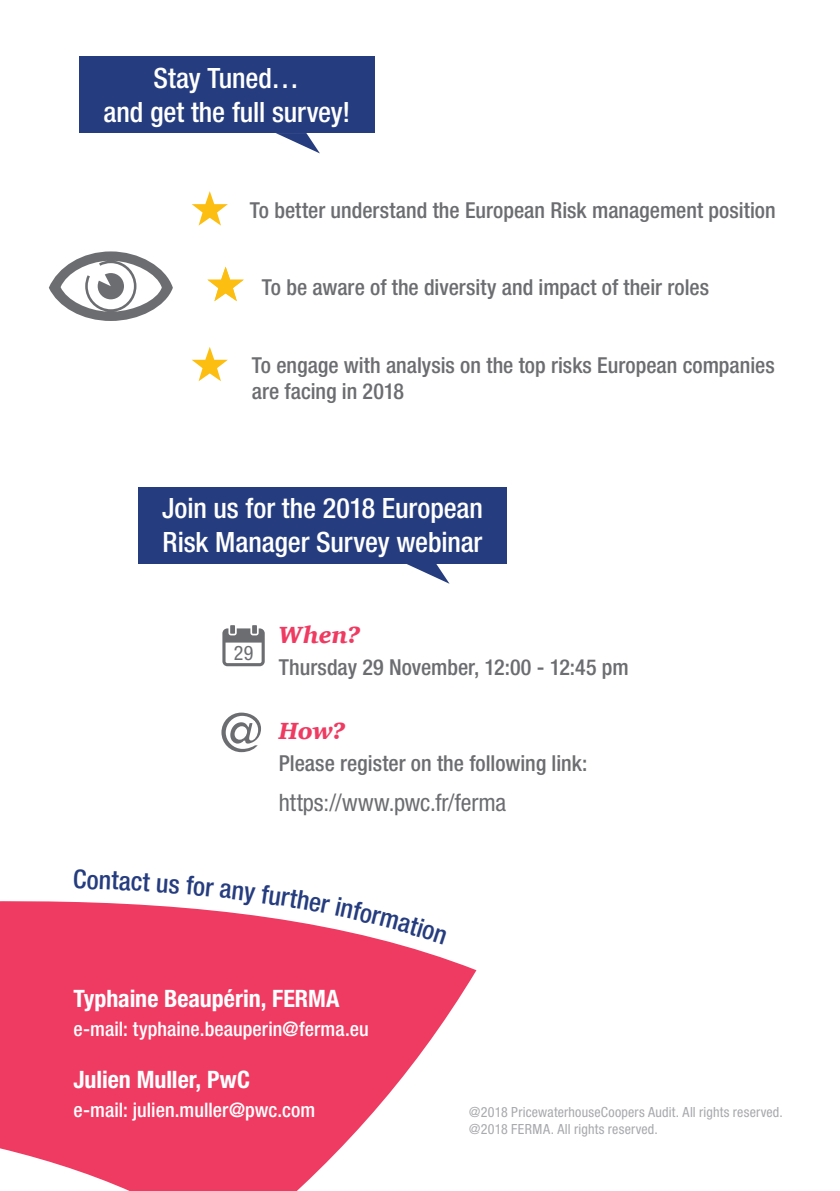
<style>
.page{position:relative;width:840px;height:1191px;background:#fff}
.page>*{position:absolute;margin:0;border:0;box-sizing:border-box;transform-origin:0 0}
.Section_Titre_5{font:500 condensed 28px/33.6px "Helvetica Neue LT Std";letter-spacing:-.005em;color:#fff}
.t1{font:500 condensed 26px "Helvetica Neue LT Std";color:#253c7f}
.Graph_corp1{font:700 condensed 24px "Helvetica Neue LT Std";color:#fff}
.Graph_corp1-2{font:condensed 24px "Helvetica Neue LT Std";letter-spacing:-.005em;color:#6c6d70}
.Graph_corp1-3{font:italic 900 24px "ITC Charter Com";letter-spacing:.005em;color:#ef3b62}
.Graph_corp1-4{font:500 condensed 22px/26.4px "Helvetica Neue LT Std";color:#6c6d70}
.Graph_corp1-5{font:500 condensed 20px "Helvetica Neue LT Std";letter-spacing:.005em;color:#fff}
.t2{font:condensed 20px "Helvetica Neue LT Std";color:#6c6d70}
.t3{font:condensed 14px/16.8px "Helvetica Neue LT Std";letter-spacing:.015em;color:#a8a9ad}
</style>
<div class="page">
<svg style="left:192px;top:191px;width:36px;height:35px"></svg>
<svg style="left:192px;top:347px;width:36px;height:34px"></svg>
<svg style="left:207px;top:267px;width:36px;height:34px"></svg>
<svg style="left:0;top:901px;width:476px;height:290px;fill:#ef3b62"></svg>
<div style="left:79px;top:57px;width:295px;height:76px;background:#253c7f"></div>
<svg style="left:276px;top:133px;width:44px;height:20px"></svg>
<svg style="left:49px;top:251px;width:124px;height:70px"></svg>
<div style="left:138px;top:487px;width:368px;height:76px;background:#253c7f"></div>
<svg style="left:405px;top:563px;width:44px;height:21px"></svg>
<svg style="left:221px;top:712px;width:40px;height:41px"></svg>
<div style="left:230px;top:625px;width:5px;height:8px;background:#6c6d70"></div>
<div style="left:252px;top:625px;width:5px;height:8px;background:#6c6d70"></div>
<svg style="left:222px;top:628px;width:42px;height:38px"></svg>
<svg style="left:185px;top:901px;width:261px;height:43px"></svg>
<p class="Section_Titre_5" style="left:153px;top:61px;width:147px">Stay Tuned…</p>
<p class="Section_Titre_5" style="left:104px;top:95px;width:248px">and get the full survey!</p>
<p class="Graph_corp1-4" style="left:250px;top:197px;width:527px">To better understand the European Risk management position</p>
<p class="Graph_corp1-4" style="left:262px;top:274px;width:448px">To be aware of the diversity and impact of their roles</p>
<p class="Graph_corp1-4" style="left:252px;top:351px;width:524px">To engage with analysis on the top risks European companies are facing in 2018</p>
<p class="Section_Titre_5" style="left:162px;top:491px;width:322px">Join us for the 2018 European<br>Risk Manager Survey webinar</p>
<p class="t1" style="left:112px;top:864px;width:40px;rotate:3deg">tact</p>
<p class="t2" style="left:234px;top:641px;width:21px">29</p>
<p class="Graph_corp1-3" style="left:278px;top:620px;width:83px">When?</p>
<p class="Graph_corp1-4" style="left:278px;top:654px;width:351px">Thursday 29 November, 12:00 - 12:45 pm</p>
<p class="Graph_corp1-3" style="left:278px;top:716px;width:68px">How?</p>
<p class="Graph_corp1-4" style="left:278px;top:750px;width:310px">Please register on the following link:</p>
<p class="Graph_corp1-2" style="left:278px;top:789px;width:229px">https://www.pwc.fr/ferma</p>
<p class="Graph_corp1" style="left:73px;top:983px;width:267px">Typhaine Beaupérin, FERMA</p>
<p class="Graph_corp1-5" style="left:73px;top:1017px;width:296px">e-mail: typhaine.beauperin@ferma.eu</p>
<p class="Graph_corp1" style="left:73px;top:1064px;width:178px">Julien Muller, PwC</p>
<p class="Graph_corp1-5" style="left:73px;top:1098px;width:243px">e-mail: julien.muller@pwc.com</p>
<p class="t3" style="left:469px;top:1104px;width:315px">@2018 PricewaterhouseCoopers Audit. All rights reserved. @2018 FERMA. All rights reserved.</p>
</div>
